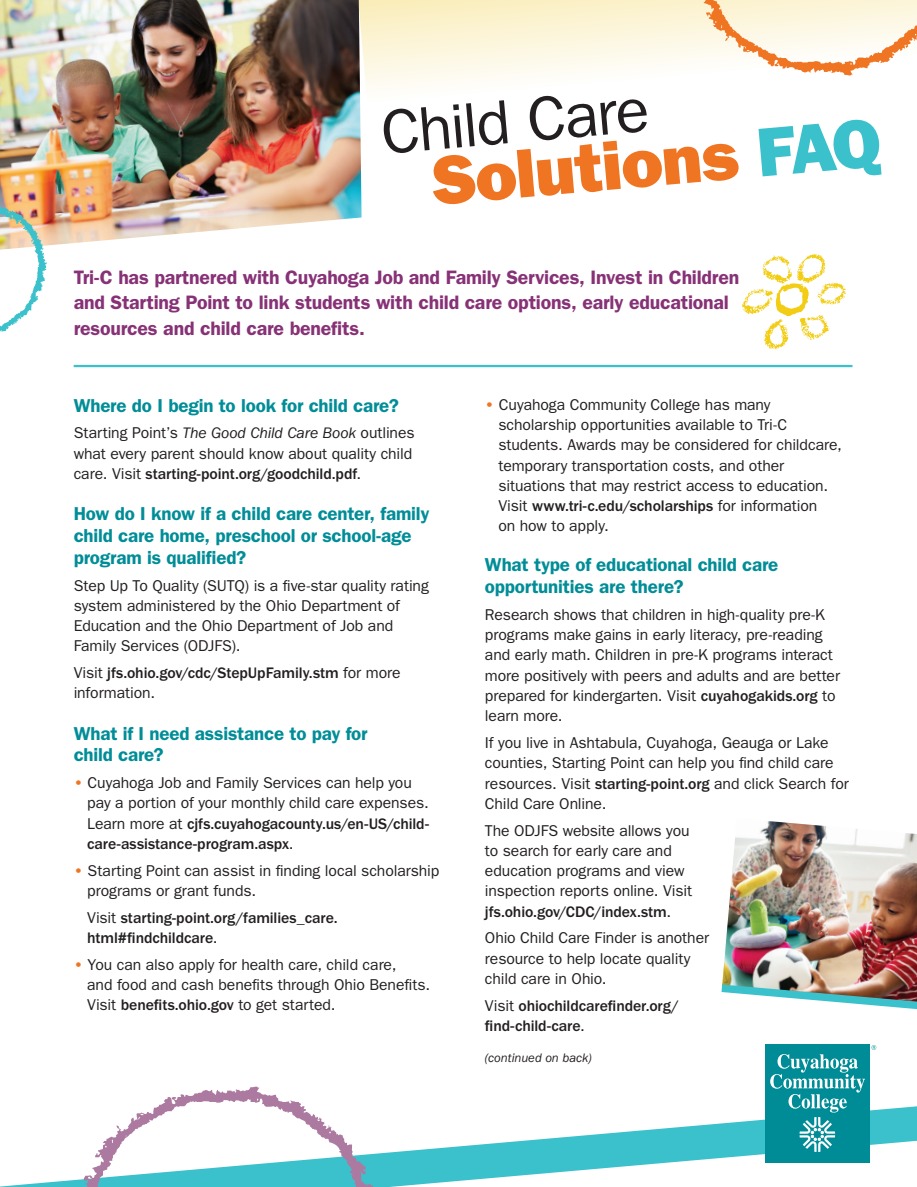
<style>
.page{position:relative;width:917px;height:1187px;background:#fff}
.page>*{position:absolute;margin:0;border:0;box-sizing:border-box;transform-origin:0 0}
.t1{font:69.3px "ITC Franklin Gothic Std Hvy";color:#f07523}
.t2{font:62.7px "ITC Franklin Gothic Std";color:#231f20}
.t3{font:600 19.5px/25.5px "ITC Franklin Gothic Std";letter-spacing:-.01em;color:#873176}
.t4{font:600 18.75px/21.8px "ITC Franklin Gothic Std";letter-spacing:-.01em;color:#008d97}
.t5{font:15.75px/20.2px "ITC Franklin Gothic Std";letter-spacing:-.005em;color:#231f20}
.t6{font:500 15.75px/20.2px "ITC Franklin Gothic Std";letter-spacing:-.005em;color:#231f20}
.t7{font:italic 12.75px "ITC Franklin Gothic Std";color:#231f20}
.s1{color:#3bc1cc}
.s2{font-style:italic}
.s3{font-weight:500}
.s4{font-weight:400}
.s5{font-weight:600;color:#f07523}
</style>
<div class="page">
<svg style="left:361px;top:0;width:322px;height:89px"></svg>
<img style="left:0;top:0;width:361px;height:246px">
<svg style="left:7px;top:1104px;width:909px;height:82px"></svg>
<div style="left:764px;top:1044px;width:105px;height:118px;background:#008c96"></div>
<svg style="left:770px;top:1054px;width:94px;height:97px"></svg>
<svg style="left:871px;top:1045px;width:5px;height:4px"></svg>
<img style="left:0;top:202px;width:47px;height:130px">
<hr style="left:74px;top:365px;width:778px;height:2px;background:#3bc1cc">
<svg style="left:69px;top:1086px;width:315px;height:100px"></svg>
<svg style="left:742px;top:254px;width:103px;height:95px"></svg>
<img style="left:722px;top:821px;width:194px;height:163px">
<img style="left:721px;top:984px;width:195px;height:25px">
<svg style="left:683px;top:0;width:234px;height:76px"></svg>
<h2 class="t2" style="left:378px;top:97px;width:270px;rotate:-5deg">Child Care</h2>
<h1 class="t1" style="left:427px;top:141px;width:452px;rotate:-5deg">Solutions <span class="s1">FAQ</span></h1>
<p class="t3" style="left:74px;top:264px;width:667px">Tri-C has partnered with Cuyahoga Job and Family Services, Invest in Children and Starting Point to link students with child care options, early educational resources and child care benefits.</p>
<p class="t4" style="left:74px;top:394px;width:326px">Where do I begin to look for child care?</p>
<p class="t5" style="left:74px;top:423px;width:342px">Starting Point’s <span class="s2">The Good Child Care Book</span> outlines what every parent should know about quality child care. Visit <span class="s3">starting-point.org/goodchild.pdf</span>.</p>
<p class="t4" style="left:74px;top:503px;width:357px">How do I know if a child care center, family child care home, preschool or school-age program is qualified?</p>
<p class="t5" style="left:74px;top:575px;width:357px">Step Up To Quality (SUTQ) is a five-star quality rating system administered by the Ohio Department of Education and the Ohio Department of Job and Family Services (ODJFS).</p>
<p class="t6" style="left:74px;top:662px;width:328px"><span class="s4">Visit</span> jfs.ohio.gov/cdc/StepUpFamily.stm <span class="s4">for more information.</span></p>
<p class="t4" style="left:74px;top:722px;width:295px">What if I need assistance to pay for child care?</p>
<p class="t5" style="left:87px;top:772px;width:343px;text-indent:-13px"><span class="s5">•</span> Cuyahoga Job and Family Services can help you pay a portion of your monthly child care expenses.<br>Learn more at <span class="s3">cjfs.cuyahogacounty.us/en-US/child&shy;care-assistance-program.aspx</span>.</p>
<p class="t5" style="left:87px;top:860px;width:353px;text-indent:-13px"><span class="s5">•</span> Starting Point can assist in finding local scholarship programs or grant funds.</p>
<p class="t6" style="left:87px;top:907px;width:252px"><span class="s4">Visit</span> starting-point.org/families_care. html#findchildcare<span class="s4">.</span></p>
<p class="t5" style="left:87px;top:954px;width:344px;text-indent:-13px"><span class="s5">•</span> You can also apply for health care, child care,<br>and food and cash benefits through Ohio Benefits.<br>Visit <span class="s3">benefits.ohio.gov</span> to get started.</p>
<p class="t5" style="left:498px;top:394px;width:345px;text-indent:-13px"><span class="s5">•</span> Cuyahoga Community College has many scholarship opportunities available to Tri-C students. Awards may be considered for childcare, temporary transportation costs, and other situations that may restrict access to education.<br>Visit <span class="s3">www.tri-c.edu/scholarships</span> for information<br>on how to apply.</p>
<p class="t4" style="left:485px;top:554px;width:295px">What type of educational child care opportunities are there?</p>
<p class="t5" style="left:485px;top:604px;width:356px">Research shows that children in high-quality pre-K programs make gains in early literacy, pre-reading and early math. Children in pre-K programs interact more positively with peers and adults and are better prepared for kindergarten. Visit <span class="s3">cuyahogakids.org</span> to learn more.</p>
<p class="t5" style="left:485px;top:732px;width:365px">If you live in Ashtabula, Cuyahoga, Geauga or Lake counties, Starting Point can help you find child care resources. Visit <span class="s3">starting-point.org</span> and click Search for Child Care Online.</p>
<p class="t5" style="left:485px;top:820px;width:208px">The ODJFS website allows you to search for early care and education programs and view inspection reports online. Visit <span class="s3">jfs.ohio.gov/CDC/index.stm</span>.</p>
<p class="t5" style="left:485px;top:927px;width:225px">Ohio Child Care Finder is another resource to help locate quality child care in Ohio.</p>
<p class="t6" style="left:485px;top:995px;width:195px"><span class="s4">Visit</span> ohiochildcarefinder.org/ find-child-care<span class="s4">.</span></p>
<p class="t7" style="left:485px;top:1050px;width:108px">(continued on back)</p>
</div>
